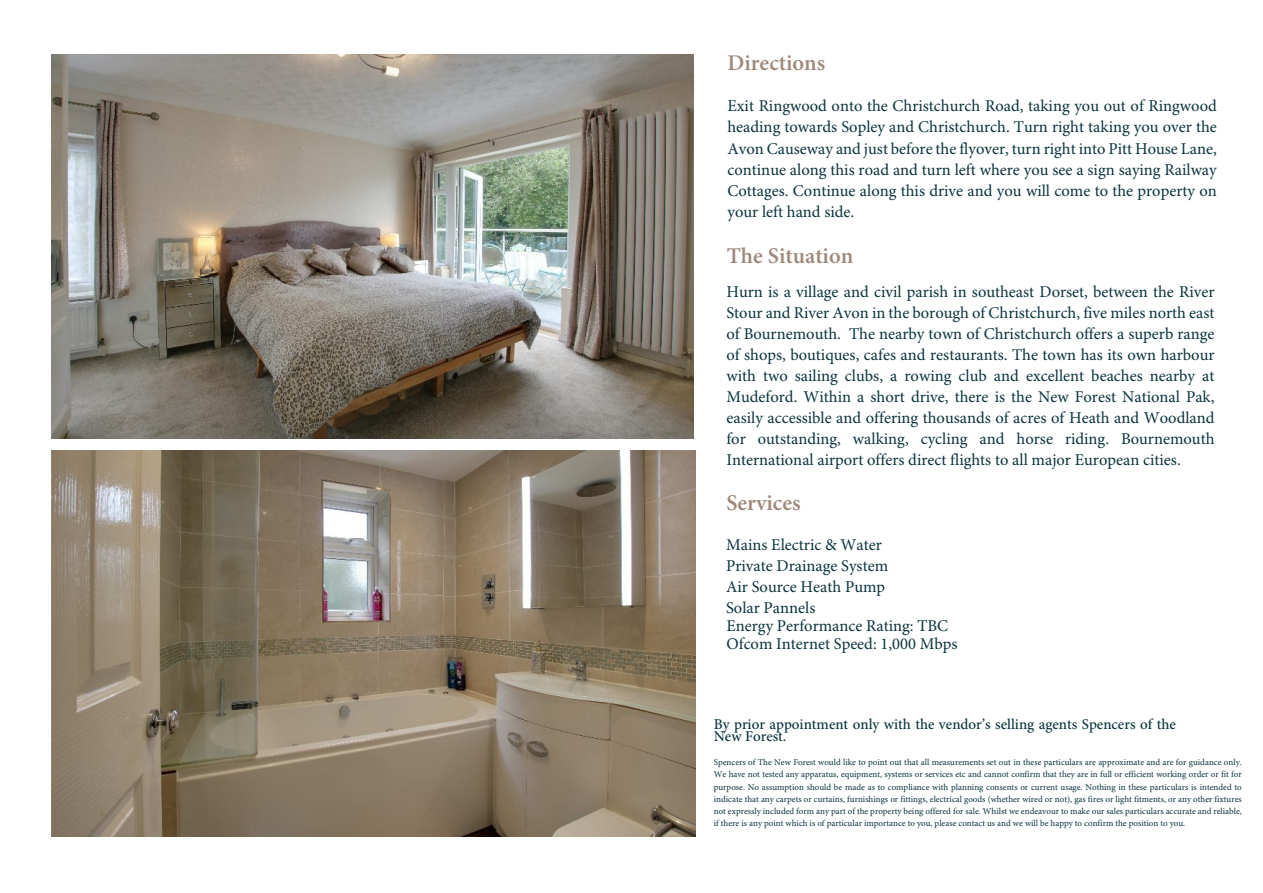
<style>
.page{position:relative;width:1263px;height:893px;background:#fff}
.page>*{position:absolute;margin:0;border:0;box-sizing:border-box;transform-origin:0 0}
.t1{font:600 22.5px "Minion Pro";color:#9e887b}
.t2{font:16.5px/21.1px "Minion Pro";color:#0b333d;text-align:justify}
.t3{font:500 15px/12.1px "Minion Pro";color:#0b333d}
.t4{font:9px/12.1px "Minion Pro";color:#0b333d;text-align:justify}
</style>
<div class="page">
<img style="left:51px;top:451px;width:645px;height:385px">
<img style="left:51px;top:55px;width:642px;height:383px">
<h1 class="t1" style="left:727px;top:54px;width:99px">Directions</h1>
<p class="t2" style="left:727px;top:97px;width:491px">Exit Ringwood onto the Christchurch Road, taking you out of Ringwood heading towards Sopley and Christchurch. Turn right taking you over the Avon Causeway and just before the flyover, turn right into Pitt House Lane, continue along this road and turn left where you see a sign saying Railway Cottages. Continue along this drive and you will come to the property on your left hand side.</p>
<h1 class="t1" style="left:727px;top:246px;width:128px">The Situation</h1>
<p class="t2" style="left:726px;top:282px;width:490px">Hurn is a village and civil parish in southeast Dorset, between the River Stour and River Avon in the borough of Christchurch, five miles north east of Bournemouth. The nearby town of Christchurch offers a superb range of shops, boutiques, cafes and restaurants. The town has its own harbour with two sailing clubs, a rowing club and excellent beaches nearby at Mudeford. Within a short drive, there is the New Forest National Pak, easily accessible and offering thousands of acres of Heath and Woodland for outstanding, walking, cycling and horse riding. Bournemouth International airport offers direct flights to all major European cities.</p>
<h1 class="t1" style="left:726px;top:494px;width:76px">Services</h1>
<p class="t2" style="left:726px;top:536px;width:164px;text-align:left">Mains Electric &amp; Water<br>Private Drainage System<br>Air Source Heath Pump<br>Solar Pannels</p>
<p class="t2" style="left:726px;top:619px;width:232px;line-height:18px">Energy Performance Rating: TBC<br>Ofcom Internet Speed: 1,000 Mbps</p>
<p class="t3" style="left:714px;top:719px;width:463px">By prior appointment only with the vendor’s selling agents Spencers of the<br>New Forest.</p>
<p class="t4" style="left:714px;top:757px;width:530px">Spencers of The New Forest would like to point out that all measurements set out in these particulars are approximate and are for guidance only.<br>We have not tested any apparatus, equipment, systems or services etc and cannot confirm that they are in full or efficient working order or fit for purpose. No assumption should be made as to compliance with planning consents or current usage. Nothing in these particulars is intended to indicate that any carpets or curtains, furnishings or fittings, electrical goods (whether wired or not), gas fires or light fitments, or any other fixtures not expressly included form any part of the property being offered for sale. Whilst we endeavour to make our sales particulars accurate and reliable, if there is any point which is of particular importance to you, please contact us and we will be happy to confirm the position to you.</p>
</div>
